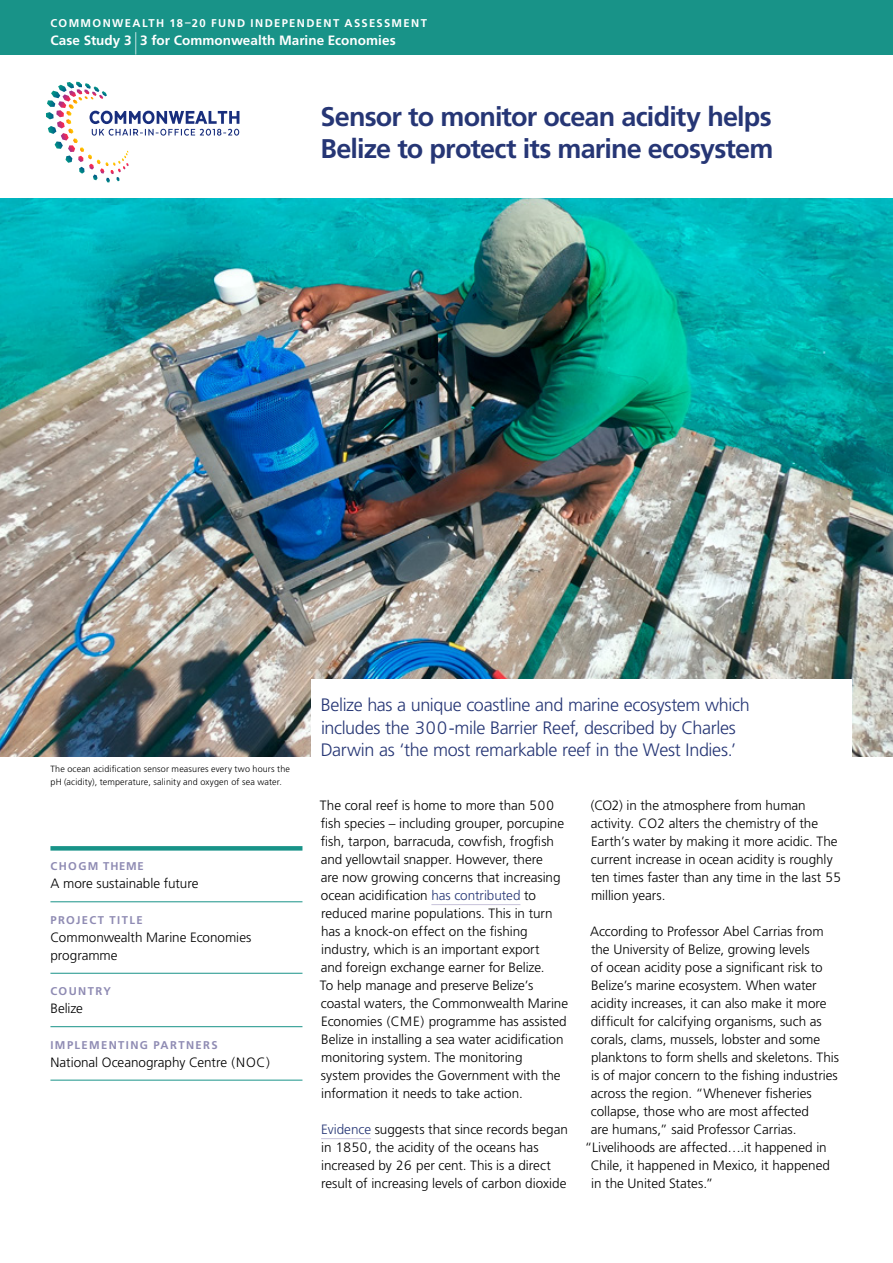
<style>
.page{position:relative;width:893px;height:1263px;background:#fff}
.page>*{position:absolute;margin:0;border:0;box-sizing:border-box;transform-origin:0 0}
.t1{font:700 27px/31.5px "Frutiger LT Std";letter-spacing:-.03em;color:#263675}
.t2{font:300 18px/22.5px "Frutiger LT Std";letter-spacing:-.02em;color:#263675}
.t3{font:300 13.5px/18px "Frutiger LT Std";letter-spacing:-.005em;color:#000}
.t4{font:700 13.5px "Frutiger LT Std";letter-spacing:.005em;color:#fff}
.t5{font:700 11.25px "Frutiger LT Std";letter-spacing:.12em;color:#fff}
.t6{font:700 11.25px "Frutiger LT Std";letter-spacing:.12em;color:#8f8bb3}
.t7{font:700 11.25px "Frutiger LT Std";letter-spacing:.095em;color:#8f8bb3}
.t8{font:300 9px/13.5px "Frutiger LT Std";letter-spacing:.015em;color:#000}
.s1{font-size:22.5px}
.s2{color:#263675}
</style>
<div class="page">
<img style="left:0;top:198px;width:893px;height:558px">
<div style="left:311px;top:680px;width:540px;height:94px;background:#fff"></div>
<hr style="left:431px;top:904px;width:89px;height:1px;background:#c7c3da">
<hr style="left:321px;top:1138px;width:50px;height:1px;background:#c7c3da">
<div style="left:50px;top:846px;width:252px;height:5px;background:#189388"></div>
<hr style="left:50px;top:901px;width:252px;height:1px;background:#189388">
<hr style="left:50px;top:973px;width:252px;height:1px;background:#189388">
<hr style="left:50px;top:1026px;width:252px;height:1px;background:#189388">
<hr style="left:50px;top:1080px;width:252px;height:1px;background:#189388">
<div style="left:0;top:0;width:893px;height:54px;background:#189388"></div>
<svg style="left:46px;top:82px;width:193px;height:100px"></svg>
<p class="t5" style="left:50px;top:16px;width:378px">COMMONWEALTH 18–20 FUND INDEPENDENT ASSESSMENT</p>
<p class="t4" style="left:50px;top:32px;width:347px">Case Study 3 <span class="s1">|</span> 3 for Commonwealth Marine Economies</p>
<h1 class="t1" style="left:320px;top:101px;width:454px">Sensor to monitor ocean acidity helps<br>Belize to protect its marine ecosystem</h1>
<p class="t8" style="left:50px;top:762px;width:241px">The ocean acidification sensor measures every two hours the pH (acidity), temperature, salinity and oxygen of sea water.</p>
<p class="t7" style="left:50px;top:860px;width:95px">CHOGM THEME</p>
<p class="t3" style="left:50px;top:875px;width:150px">A more sustainable future</p>
<p class="t6" style="left:50px;top:913px;width:94px">PROJECT TITLE</p>
<p class="t3" style="left:50px;top:928px;width:202px">Commonwealth Marine Economies programme</p>
<p class="t6" style="left:50px;top:985px;width:62px">COUNTRY</p>
<p class="t3" style="left:50px;top:1000px;width:34px">Belize</p>
<p class="t6" style="left:50px;top:1038px;width:169px">IMPLEMENTING PARTNERS</p>
<p class="t3" style="left:50px;top:1053px;width:221px">National Oceanography Centre (NOC)</p>
<h2 class="t2" style="left:321px;top:694px;width:430px">Belize has a unique coastline and marine ecosystem which includes the 300-mile Barrier Reef, described by Charles<br>Darwin as ‘the most remarkable reef in the West Indies.’</h2>
<p class="t3" style="left:320px;top:797px;width:250px">The coral reef is home to more than 500 fish species – including grouper, porcupine fish, tarpon, barracuda, cowfish, frogfish and yellowtail snapper. However, there<br>are now growing concerns that increasing ocean acidification <span class="s2">has contributed</span> to reduced marine populations. This in turn has a knock-on effect on the fishing industry, which is an important export<br>and foreign exchange earner for Belize.<br>To help manage and preserve Belize’s coastal waters, the Commonwealth Marine Economies (CME) programme has assisted Belize in installing a sea water acidification monitoring system. The monitoring<br>system provides the Government with the information it needs to take action.</p>
<p class="t3" style="left:321px;top:1121px;width:248px"><span class="s2">Evidence</span> suggests that since records began in 1850, the acidity of the oceans has increased by 26 per cent. This is a direct result of increasing levels of carbon dioxide</p>
<p class="t3" style="left:591px;top:797px;width:252px">(CO2) in the atmosphere from human activity. CO2 alters the chemistry of the Earth’s water by making it more acidic. The current increase in ocean acidity is roughly ten times faster than any time in the last 55 million years.</p>
<p class="t3" style="left:590px;top:923px;width:235px">According to Professor Abel Carrias from</p>
<p class="t3" style="left:591px;top:941px;width:220px">the University of Belize, growing levels</p>
<p class="t3" style="left:591px;top:959px;width:233px">of ocean acidity pose a significant risk to</p>
<p class="t3" style="left:591px;top:977px;width:227px">Belize’s marine ecosystem. When water</p>
<p class="t3" style="left:591px;top:995px;width:237px">acidity increases, it can also make it more</p>
<p class="t3" style="left:591px;top:1013px;width:232px">difficult for calcifying organisms, such as</p>
<p class="t3" style="left:591px;top:1031px;width:231px">corals, clams, mussels, lobster and some</p>
<p class="t3" style="left:591px;top:1049px;width:249px">planktons to form shells and skeletons. This</p>
<p class="t3" style="left:591px;top:1067px;width:248px">is of major concern to the fishing industries</p>
<p class="t3" style="left:591px;top:1085px;width:223px">across the region. “Whenever fisheries</p>
<p class="t3" style="left:591px;top:1103px;width:220px">collapse, those who are most affected</p>
<p class="t3" style="left:591px;top:1121px;width:207px">are humans,” said Professor Carrias.</p>
<p class="t3" style="left:585px;top:1139px;width:243px">“Livelihoods are affected….it happened in</p>
<p class="t3" style="left:591px;top:1157px;width:241px">Chile, it happened in Mexico, it happened</p>
<p class="t3" style="left:591px;top:1175px;width:124px">in the United States.”</p>
</div>
